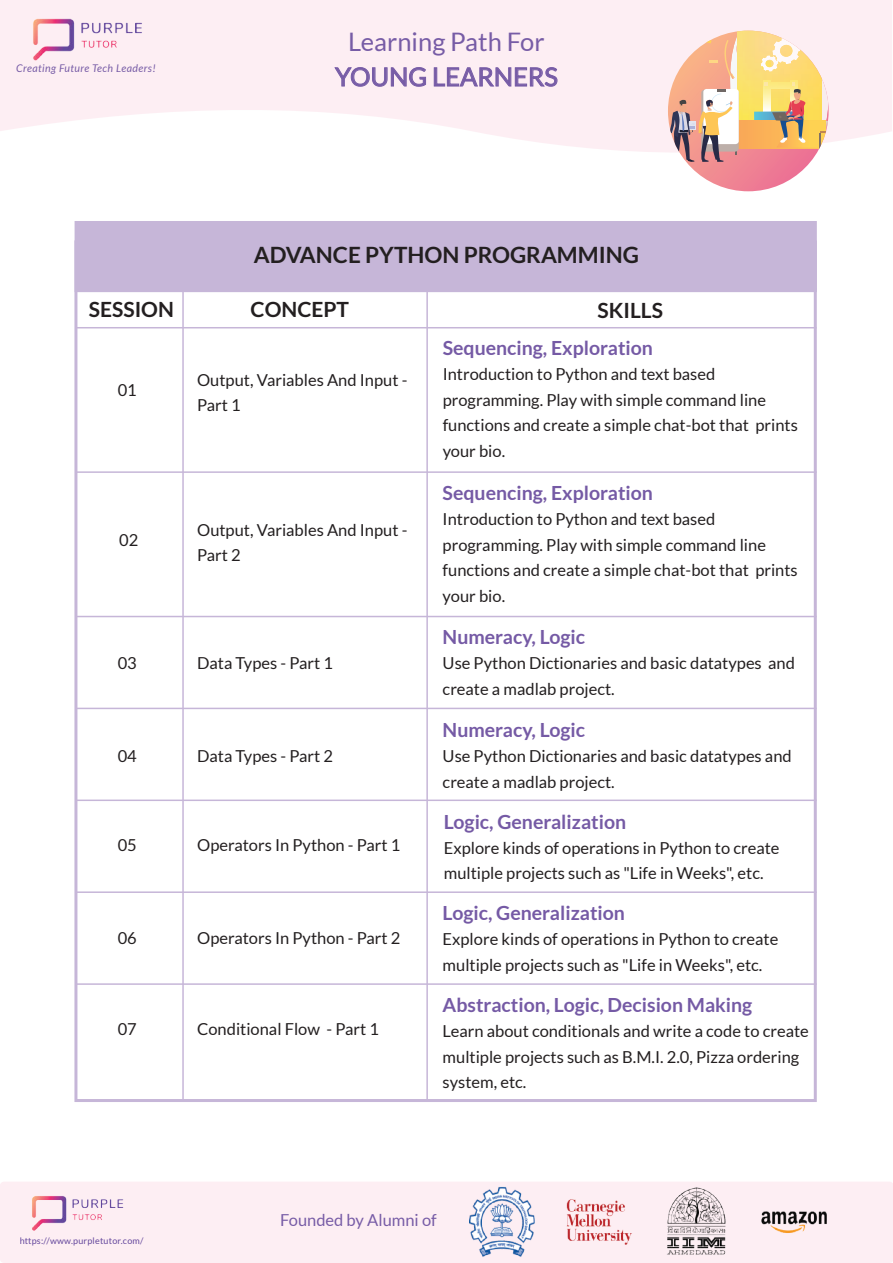
<style>
.page{position:relative;width:893px;height:1263px;background:#fff}
.page>*{position:absolute;margin:0;border:0;box-sizing:border-box;transform-origin:0 0}
.t1{font:25.5px "Lato";color:#775ca6}
.t2{font:700 22.5px "Lato";color:#231f20}
.t3{font:700 21px "Lato";color:#231f20}
.t4{font:700 19.5px "Lato";color:#755aa5}
.t5{font:16.5px/25.5px "Lato";color:#231f20}
.t6{font:16.5px "Lato";color:#775ca6}
.t7{font:italic 10.65px "Lato";letter-spacing:.04em;color:#775ca6}
.t8{font:9px "Lato";letter-spacing:.025em;color:#65489d}
</style>
<div class="page">
<svg style="left:0;top:0;width:892px;height:152px;fill:#fdeef3"></svg>
<svg style="left:668px;top:31px;width:161px;height:160px;background:#ee8093"></svg>
<svg style="left:668px;top:7px;width:212px;height:158px;background:#f1d3ba"></svg>
<svg style="left:335px;top:67px;width:91px;height:20px;background:#d9c7de"></svg>
<svg style="left:434px;top:67px;width:124px;height:23px;background:#dac8df"></svg>
<img style="left:26px;top:2px;width:129px;height:72px">
<div style="left:75px;top:221px;width:742px;height:71px;background:#c6b6d8"></div>
<hr style="left:77px;top:327px;width:740px;height:1px;background:#c6b6d8">
<hr style="left:77px;top:471px;width:740px;height:2px;background:#c6b6d8">
<hr style="left:77px;top:616px;width:740px;height:1px;background:#c6b6d8">
<hr style="left:77px;top:708px;width:740px;height:1px;background:#c6b6d8">
<hr style="left:77px;top:799px;width:740px;height:2px;background:#c6b6d8">
<hr style="left:77px;top:891px;width:740px;height:2px;background:#c6b6d8">
<hr style="left:77px;top:983px;width:740px;height:2px;background:#c6b6d8">
<hr style="left:182px;top:290px;width:2px;height:810px;background:#c6b6d8">
<hr style="left:426px;top:289px;width:2px;height:811px;background:#c6b6d8">
<div style="left:0;top:1182px;width:893px;height:81px;background:#fdeef3;border-radius:4px"></div>
<img style="left:32px;top:1196px;width:92px;height:35px">
<img style="left:470px;top:1186px;width:356px;height:71px">
<h1 class="t1" style="left:348px;top:28px;width:198px">Learning Path For</h1>
<p class="t7" style="left:16px;top:62px;width:141px">Creating Future Tech Leaders!</p>
<h1 class="t1" style="left:335px;top:63px;width:224px">YOUNG LEARNERS</h1>
<h2 class="t2" style="left:254px;top:242px;width:387px">ADVANCE PYTHON PROGRAMMING</h2>
<p class="t3" style="left:89px;top:297px;width:87px">SESSION</p>
<p class="t3" style="left:251px;top:298px;width:100px">CONCEPT</p>
<p class="t3" style="left:598px;top:298px;width:67px">SKILLS</p>
<p class="t4" style="left:443px;top:337px;width:212px">Sequencing, Exploration</p>
<p class="t5" style="left:443px;top:362px;width:357px">Introduction to Python and text based programming. Play with simple command line functions and create a simple chat-bot that prints your bio.</p>
<p class="t5" style="left:197px;top:367px;width:212px">Output, Variables And Input -<br>Part 1</p>
<p class="t5" style="left:118px;top:377px;width:21px">01</p>
<p class="t5" style="left:119px;top:527px;width:21px">02</p>
<p class="t5" style="left:197px;top:517px;width:212px">Output, Variables And Input -<br>Part 2</p>
<p class="t5" style="left:118px;top:650px;width:21px">03</p>
<p class="t5" style="left:197px;top:650px;width:137px">Data Types - Part 1</p>
<p class="t5" style="left:118px;top:743px;width:21px">04</p>
<p class="t5" style="left:197px;top:743px;width:137px">Data Types - Part 2</p>
<p class="t5" style="left:118px;top:832px;width:21px">05</p>
<p class="t5" style="left:197px;top:832px;width:205px">Operators In Python - Part 1</p>
<p class="t5" style="left:118px;top:925px;width:21px">06</p>
<p class="t5" style="left:197px;top:925px;width:205px">Operators In Python - Part 2</p>
<p class="t5" style="left:118px;top:1017px;width:21px">07</p>
<p class="t5" style="left:197px;top:1017px;width:183px">Conditional Flow - Part 1</p>
<p class="t4" style="left:443px;top:481px;width:212px">Sequencing, Exploration</p>
<p class="t5" style="left:443px;top:506px;width:357px">Introduction to Python and text based programming. Play with simple command line functions and create a simple chat-bot that prints your bio.</p>
<p class="t4" style="left:443px;top:625px;width:144px">Numeracy, Logic</p>
<p class="t5" style="left:443px;top:650px;width:354px">Use Python Dictionaries and basic datatypes and create a madlab project.</p>
<p class="t4" style="left:443px;top:718px;width:144px">Numeracy, Logic</p>
<p class="t5" style="left:443px;top:743px;width:351px">Use Python Dictionaries and basic datatypes and create a madlab project.</p>
<p class="t4" style="left:444px;top:810px;width:184px">Logic, Generalization</p>
<p class="t5" style="left:444px;top:835px;width:337px">Explore kinds of operations in Python to create multiple projects such as "Life in Weeks", etc.</p>
<p class="t4" style="left:443px;top:902px;width:184px">Logic, Generalization</p>
<p class="t5" style="left:443px;top:926px;width:337px">Explore kinds of operations in Python to create multiple projects such as "Life in Weeks", etc.</p>
<p class="t4" style="left:443px;top:993px;width:311px">Abstraction, Logic, Decision Making</p>
<p class="t5" style="left:443px;top:1018px;width:368px">Learn about conditionals and write a code to create multiple projects such as B.M.I. 2.0, Pizza ordering system, etc.</p>
<p class="t8" style="left:19px;top:1236px;width:126px">https://www.purpletutor.com/</p>
<p class="t6" style="left:280px;top:1211px;width:158px">Founded by Alumni of</p>
</div>
